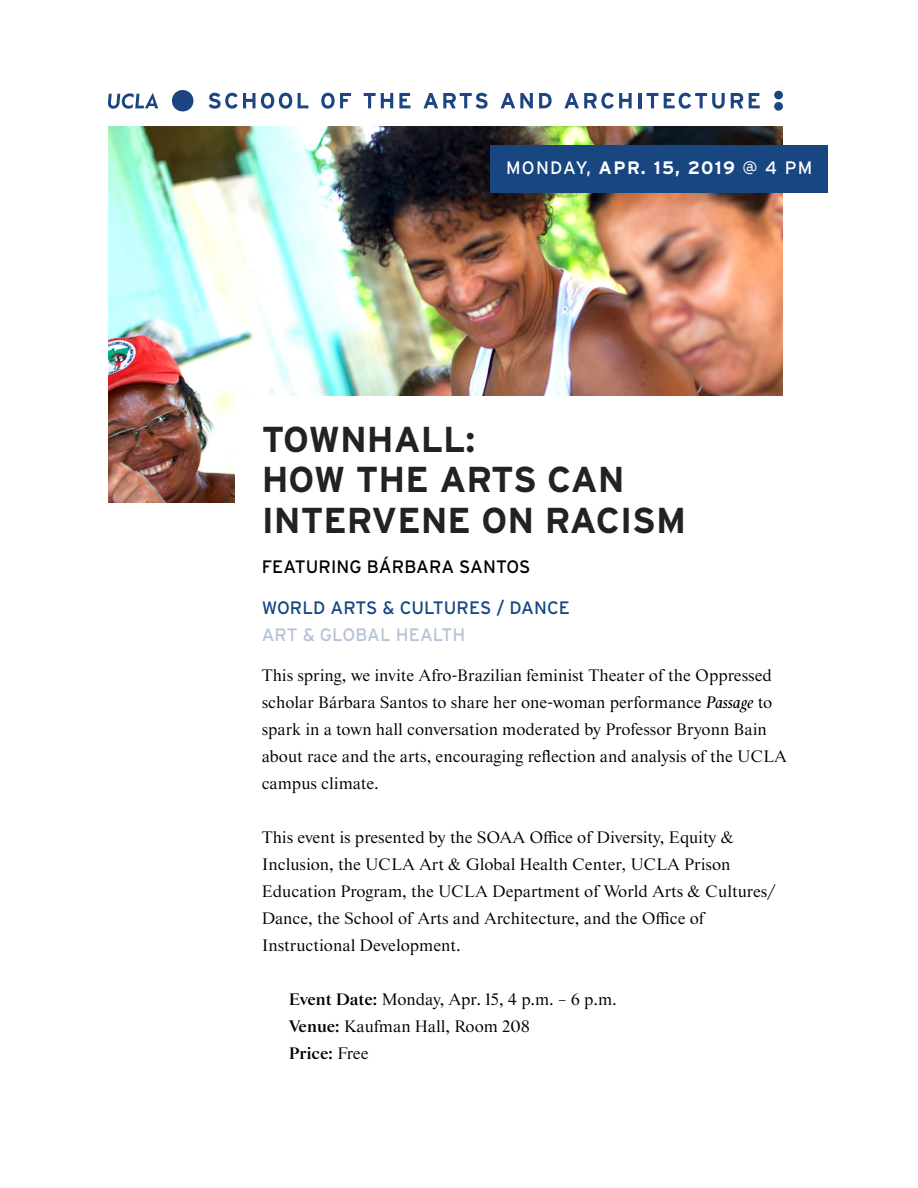
<style>
.page{position:relative;width:918px;height:1188px;background:#fff}
.page>*{position:absolute;margin:0;border:0;box-sizing:border-box;transform-origin:0 0}
.t1{font:700 36px/40.5px "Interstate";color:#222}
.t2{font:18px "Interstate";letter-spacing:.005em;color:#184680}
.t3{font:18px "Interstate";letter-spacing:.005em;color:#000}
.t4{font:18px "Interstate";letter-spacing:.075em;color:#fff}
.t5{font:18px "Interstate";letter-spacing:.005em;color:#b6c3d7}
.t6{font:16.8px/27px "Starling";color:#000}
.t7{font:700 16.8px "Starling";color:#000}
.s1{font-weight:700}
.s2{font-style:italic}
.s3{font-weight:400}
</style>
<div class="page">
<img style="left:108px;top:126px;width:675px;height:376px">
<div style="left:235px;top:396px;width:579px;height:721px;background:#fff"></div>
<div style="left:490px;top:145px;width:338px;height:47px;background:#184680"></div>
<svg style="left:774px;top:91px;width:9px;height:20px"></svg>
<svg style="left:209px;top:93px;width:46px;height:16px"></svg>
<svg style="left:261px;top:93px;width:31px;height:16px"></svg>
<svg style="left:298px;top:93px;width:10px;height:15px"></svg>
<svg style="left:321px;top:93px;width:30px;height:16px"></svg>
<svg style="left:364px;top:93px;width:29px;height:15px"></svg>
<svg style="left:399px;top:93px;width:11px;height:15px"></svg>
<svg style="left:423px;top:93px;width:65px;height:16px"></svg>
<svg style="left:501px;top:93px;width:32px;height:15px"></svg>
<svg style="left:539px;top:93px;width:13px;height:15px"></svg>
<svg style="left:564px;top:93px;width:68px;height:16px"></svg>
<hr style="left:638px;top:93px;width:3px;height:15px;background:#1c4582">
<svg style="left:647px;top:93px;width:11px;height:15px"></svg>
<svg style="left:664px;top:93px;width:61px;height:16px"></svg>
<svg style="left:731px;top:93px;width:12px;height:15px"></svg>
<svg style="left:749px;top:93px;width:11px;height:15px"></svg>
<svg style="left:172px;top:90px;width:21px;height:21px"></svg>
<svg style="left:108px;top:93px;width:50px;height:16px"></svg>
<p class="t4" style="left:506px;top:158px;width:308px">MONDAY, <span class="s1">APR. 15, 2019</span> @ 4 PM</p>
<p class="t1" style="left:262px;top:419px;width:215px">TOWNHALL:</p>
<p class="t1" style="left:262px;top:459px;width:426px">HOW THE ARTS CAN<br>INTERVENE ON RACISM</p>
<p class="t3" style="left:262px;top:557px;width:270px">FEATURING BÁRBARA SANTOS</p>
<p class="t2" style="left:262px;top:597px;width:310px">WORLD ARTS &amp; CULTURES / DANCE</p>
<p class="t5" style="left:262px;top:624px;width:205px">ART &amp; GLOBAL HEALTH</p>
<p class="t6" style="left:262px;top:663px;width:527px">This spring, we invite Afro-Brazilian feminist Theater of the Oppressed scholar Bárbara Santos to share her one-woman performance <span class="s2">Passage</span> to spark in a town hall conversation moderated by Professor Bryonn Bain about race and the arts, encouraging reflection and analysis of the UCLA campus climate.</p>
<p class="t6" style="left:262px;top:825px;width:515px">This event is presented by the SOAA Office of Diversity, Equity &amp; Inclusion, the UCLA Art &amp; Global Health Center, UCLA Prison Education Program, the UCLA Department of World Arts &amp; Cultures/ Dance, the School of Arts and Architecture, and the Office of Instructional Development.</p>
<p class="t6" style="left:289px;top:987px;width:330px"><span class="s1">Event Date:</span> Monday, Apr. 15, 4 p.m. – 6 p.m.</p>
<p class="t6" style="left:289px;top:1014px;width:243px"><span class="s1">Venue:</span> Kaufman Hall, Room 208</p>
<p class="t7" style="left:289px;top:1044px;width:81px">Price: <span class="s3">Free</span></p>
</div>
